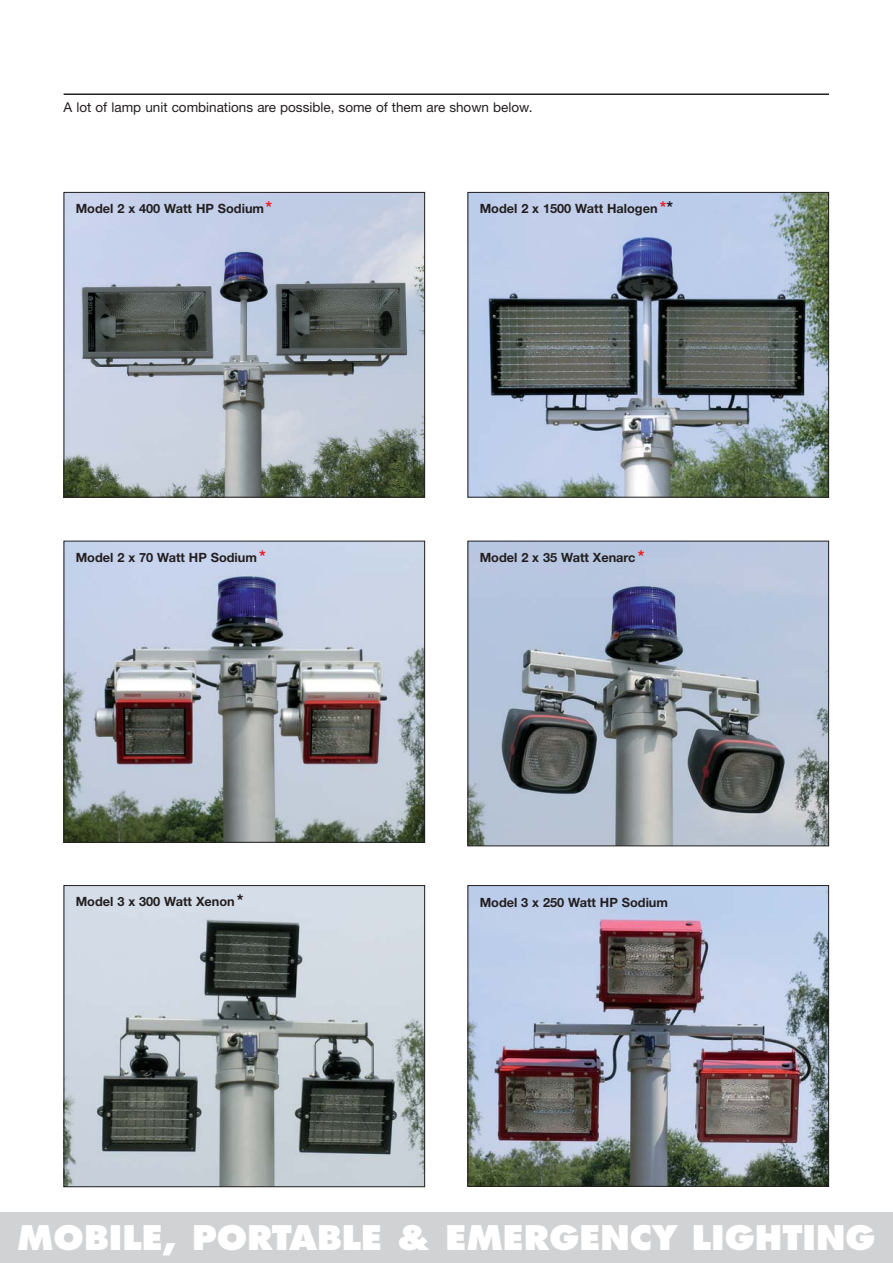
<style>
.page{position:relative;width:893px;height:1263px;background:#fff}
.page>*{position:absolute;margin:0;border:0;box-sizing:border-box;transform-origin:0 0}
.t1{font:800 33px "Futura";color:#fff}
.t2{font:13.5px "Helvetica Neue";color:#231f20}
.t3{font:700 12.75px "Helvetica Neue";color:#231f20}
.s1{font-size:16.5px;color:#ed1e25}
.s2{font-size:16.5px}
</style>
<div class="page">
<div style="left:0;top:1212px;width:893px;height:51px;background:#d1d2d4"></div>
<hr style="left:64px;top:93px;width:765px;height:2px;background:#231f20">
<img style="left:66px;top:194px;width:357px;height:302px">
<div style="left:64px;top:192px;width:361px;height:306px;border:1px solid #231f20"></div>
<img style="left:66px;top:543px;width:357px;height:298px">
<div style="left:64px;top:541px;width:361px;height:302px;border:1px solid #231f20"></div>
<img style="left:66px;top:887px;width:357px;height:298px">
<div style="left:64px;top:885px;width:361px;height:302px;border:1px solid #231f20"></div>
<img style="left:470px;top:194px;width:357px;height:302px">
<div style="left:468px;top:192px;width:361px;height:306px;border:1px solid #231f20"></div>
<img style="left:470px;top:543px;width:357px;height:301px">
<div style="left:468px;top:541px;width:361px;height:305px;border:1px solid #231f20"></div>
<img style="left:470px;top:887px;width:357px;height:298px">
<div style="left:468px;top:885px;width:361px;height:302px;border:1px solid #231f20"></div>
<p class="t2" style="left:64px;top:103px;width:470px">A lot of lamp unit combinations are possible, some of them are shown below.</p>
<p class="t3" style="left:76px;top:204px;width:198px">Model 2 x 400 Watt HP Sodium<span class="s1">*</span></p>
<p class="t3" style="left:480px;top:204px;width:195px">Model 2 x 1500 Watt Halogen <span class="s1">*</span><span class="s2">*</span></p>
<p class="t3" style="left:76px;top:552px;width:192px">Model 2 x 70 Watt HP Sodium <span class="s1">*</span></p>
<p class="t3" style="left:480px;top:552px;width:166px">Model 2 x 35 Watt Xenarc <span class="s1">*</span></p>
<p class="t3" style="left:76px;top:897px;width:169px">Model 3 x 300 Watt Xenon <span class="s2">*</span></p>
<p class="t3" style="left:480px;top:898px;width:190px">Model 3 x 250 Watt HP Sodium</p>
<h1 class="t1" style="left:17px;top:1224px;width:860px">MOBILE, PORTABLE &amp; EMERGENCY LIGHTING</h1>
</div>
